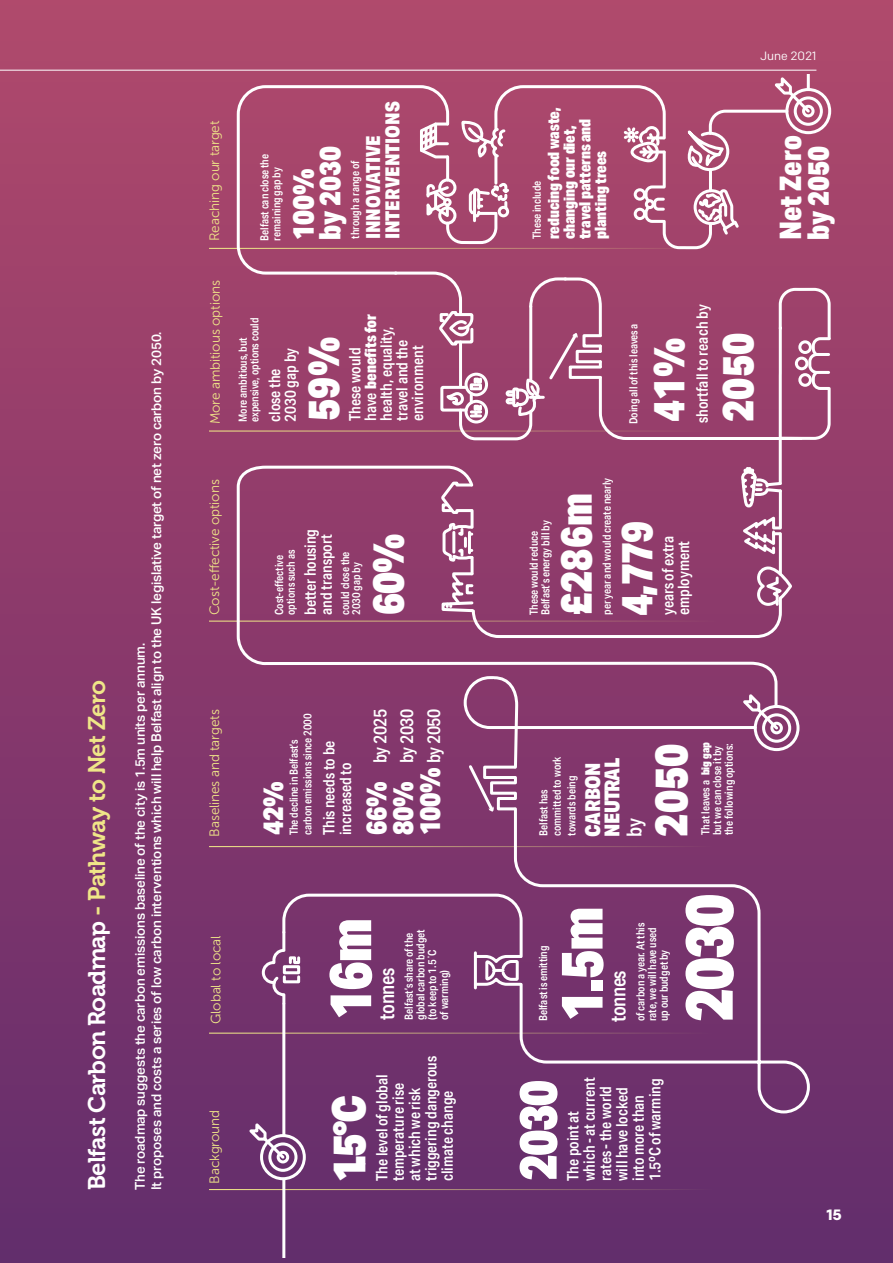
<style>
.page{position:relative;width:893px;height:1263px;background:#fff}
.page>*{position:absolute;margin:0;border:0;box-sizing:border-box;transform-origin:0 0}
.t1{font:900 66.45px "Aktiv Grotesk Cd Trial";color:#fff}
.t2{font:900 58.8px "Aktiv Grotesk Cd Trial";color:#fff}
.t3{font:900 52.2px "Aktiv Grotesk Cd Trial";color:#fff}
.t4{font:900 46.05px "Aktiv Grotesk Cd Trial";color:#fff}
.t5{font:900 43.95px/69px "Aktiv Grotesk Cd Trial";letter-spacing:.01em;color:#fff}
.t6{font:900 29.7px/26.5px "Aktiv Grotesk Cd Trial";color:#fff}
.t7{font:900 28.65px "Aktiv Grotesk Cd Trial";color:#fff}
.t8{font:900 28.35px "Aktiv Grotesk Cd Trial";color:#fff}
.t9{font:24px "Museo 700";letter-spacing:-.03em;color:#fff}
.t10{font:500 20.55px "Aktiv Grotesk Cd Trial";letter-spacing:-.02em;color:#fff}
.t11{font:900 20.55px/19.6px "Aktiv Grotesk Cd Trial";letter-spacing:-.02em;color:#fff}
.t12{font:900 19.35px/19.4px "Aktiv Grotesk Cd Trial";color:#fff}
.t13{font:500 18.15px/26.8px "Aktiv Grotesk Cd Trial";letter-spacing:-.02em;color:#fff;text-align:justify}
.t14{font:500 15.75px/16.4px "Aktiv Grotesk Cd Trial";letter-spacing:-.005em;color:#fff}
.t15{font:900 15.75px/15.8px "Aktiv Grotesk Cd Trial";letter-spacing:-.005em;color:#fff}
.t16{font:700 15px "Colfax";color:#fff}
.t17{font:13.65px "Museo Sans 300";letter-spacing:-.01em;color:#efe688}
.t18{font:500 13.5px/16.5px "Aktiv Grotesk";letter-spacing:-.01em;color:#fff}
.t19{font:12px "Colfax";color:#fff}
.t20{font:500 11.25px/11.7px "Aktiv Grotesk Cd Trial";letter-spacing:-.005em;color:#fff}
.s1{color:#efe688}
.s2{font-weight:900}
.s3{font-weight:900;font-size:28.65px}
</style>
<div class="page">
<div style="left:0;top:0;width:893px;height:1263px;background:linear-gradient(to bottom,#b1496b,#632c6c)"></div>
<hr style="left:209px;top:1189px;width:549px;height:1px;background:#efe688">
<hr style="left:209px;top:1032px;width:549px;height:2px;background:#efe688">
<hr style="left:209px;top:846px;width:549px;height:1px;background:#efe688">
<hr style="left:209px;top:621px;width:556px;height:1px;background:#efe688">
<hr style="left:209px;top:430px;width:549px;height:2px;background:#efe688">
<hr style="left:209px;top:248px;width:549px;height:1px;background:#efe688">
<hr style="left:282px;top:1179px;width:3px;height:78px;background:#fff">
<hr style="left:282px;top:1004px;width:3px;height:131px;background:#fff">
<svg style="left:512px;top:806px;width:299px;height:309px;background:#793870"></svg>
<div style="left:237px;top:639px;width:238px;height:28px;background:#8a396b"></div>
<svg style="left:260px;top:892px;width:264px;height:114px;background:#804176"></svg>
<hr style="left:474px;top:953px;width:3px;height:35px;background:#fff">
<div style="left:260px;top:1134px;width:46px;height:46px;border:3px solid #fff;border-radius:50%"></div>
<div style="left:268px;top:1142px;width:29px;height:30px;border:3px solid #fff;border-radius:50%"></div>
<div style="left:277px;top:1151px;width:12px;height:12px;border:3px solid #fff;border-radius:50%"></div>
<svg style="left:244px;top:1122px;width:43px;height:39px"></svg>
<hr style="left:807px;top:74px;width:3px;height:16px;background:#fff">
<div style="left:754px;top:705px;width:45px;height:46px;border:3px solid #fff;border-radius:50%"></div>
<div style="left:762px;top:713px;width:29px;height:30px;border:3px solid #fff;border-radius:50%"></div>
<div style="left:770px;top:722px;width:13px;height:12px;border:3px solid #fff;border-radius:50%"></div>
<div style="left:263px;top:660px;width:518px;height:154px;background:#84376c"></div>
<svg style="left:237px;top:76px;width:595px;height:563px;background:#a14c74"></svg>
<div style="left:795px;top:357px;width:13px;height:13px;border:3px solid #fff;border-radius:50%"></div>
<hr style="left:0;top:70px;width:816px;height:1px;background:#fff">
<h3 class="t9" style="left:84px;top:1190px;width:511px;rotate:-90deg">Belfast Carbon Roadmap <span class="s1">- Pathway to Net Zero</span></h3>
<p class="t18" style="left:132px;top:1190px;width:860px;rotate:-90deg">The roadmap suggests the carbon emissions baseline of the city is 1.5m units per annum.<br>It proposes and costs a series of low carbon interventions which will help Belfast align to the UK legislative target of net zero carbon by 2050.</p>
<p class="t19" style="left:760px;top:48px;width:58px">June 2021</p>
<p class="t17" style="left:207px;top:241px;width:122px;rotate:-90deg">Reaching our target</p>
<h3 class="t12" style="left:363px;top:239px;width:139px;rotate:-90deg">INNOVATIVE<br>INTERVENTIONS</h3>
<h3 class="t6" style="left:290px;top:240px;width:96px;rotate:-90deg">100% by 2030</h3>
<p class="t20" style="left:259px;top:241px;width:88px;rotate:-90deg">Belfast can close the remaining gap by</p>
<p class="t20" style="left:349px;top:239px;width:80px;rotate:-90deg">through a range of</p>
<h3 class="t15" style="left:545px;top:239px;width:133px;rotate:-90deg">reducing food waste, changing our diet, travel patterns and planting trees</h3>
<p class="t20" style="left:531px;top:239px;width:60px;rotate:-90deg">These include</p>
<p class="t17" style="left:208px;top:424px;width:146px;rotate:-90deg">More ambitious options</p>
<h3 class="t14" style="left:347px;top:421px;width:108px;line-height:15.8px;rotate:-90deg">These would<br>have <span class="s2">benefits for </span>health, equality, travel and the environment</h3>
<p class="t20" style="left:237px;top:422px;width:106px;rotate:-90deg">More ambitious, but expensive, options could</p>
<p class="t20" style="left:627px;top:424px;width:102px;rotate:-90deg">Doing all of this leaves a</p>
<h3 class="t5" style="left:288px;top:421px;width:86px;rotate:-90deg">59%</h3>
<h3 class="t14" style="left:267px;top:422px;width:76px;line-height:15.8px;rotate:-90deg">close the<br>2030 gap by</h3>
<h3 class="t14" style="left:694px;top:423px;width:120px;rotate:-90deg">shortfall to reach by</h3>
<h3 class="t5" style="left:634px;top:422px;width:91px;rotate:-90deg">41%<br>2050</h3>
<h3 class="t6" style="left:776px;top:240px;width:106px;line-height:27.5px;rotate:-90deg">Net Zero by 2050</h3>
<p class="t17" style="left:207px;top:615px;width:138px;rotate:-90deg">Cost-effective options</p>
<h3 class="t14" style="left:302px;top:615px;width:88px;line-height:15.8px;rotate:-90deg">better housing and transport</h3>
<p class="t20" style="left:273px;top:615px;width:67px;rotate:-90deg">Cost-effective options such as</p>
<p class="t20" style="left:339px;top:615px;width:65px;line-height:11.2px;rotate:-90deg">could close the<br>2030 gap by</p>
<h3 class="t5" style="left:353px;top:615px;width:83px;rotate:-90deg">60%</h3>
<p class="t20" style="left:528px;top:615px;width:96px;rotate:-90deg">These would reduce<br>Belfast’s energy bill by</p>
<p class="t20" style="left:601px;top:615px;width:139px;rotate:-90deg">per year and would create nearly</p>
<h3 class="t5" style="left:545px;top:616px;width:125px;line-height:60.6px;rotate:-90deg">£286m<br>4,779</h3>
<h3 class="t14" style="left:660px;top:615px;width:81px;line-height:15.8px;rotate:-90deg">years of extra employment</h3>
<p class="t17" style="left:207px;top:837px;width:129px;rotate:-90deg">Baselines and targets</p>
<p class="t17" style="left:208px;top:1024px;width:90px;rotate:-90deg">Global to local</p>
<p class="t17" style="left:207px;top:1183px;width:75px;rotate:-90deg">Background</p>
<p class="t20" style="left:287px;top:835px;width:123px;line-height:13.5px;rotate:-90deg">The decline in Belfast’s carbon emissions since 2000</p>
<h3 class="t8" style="left:255px;top:835px;width:56px;rotate:-90deg">42%</h3>
<h3 class="t14" style="left:321px;top:835px;width:96px;rotate:-90deg">This needs to be increased to</h3>
<h3 class="t13" style="left:366px;top:835px;width:128px;text-indent:72px;rotate:-90deg">by 2025<br><span class="s3">80%</span> by 2030<br><span class="s3">100%</span> by 2050</h3>
<h3 class="t7" style="left:358px;top:835px;width:56px;rotate:-90deg">66%</h3>
<h2 class="t2" style="left:312px;top:1019px;width:103px;rotate:-90deg">16m</h2>
<h3 class="t10" style="left:374px;top:1019px;width:53px;rotate:-90deg">tonnes</h3>
<p class="t20" style="left:403px;top:1020px;width:92px;rotate:-90deg">Belfast’s share of the global carbon budget (to keep to 1.5 <sup>°</sup>C<br>of warming)</p>
<h3 class="t4" style="left:319px;top:1182px;width:88px;rotate:-90deg">1.5°C</h3>
<h3 class="t14" style="left:373px;top:1181px;width:127px;rotate:-90deg">The level of global temperature rise<br>at which we risk triggering dangerous climate change</h3>
<p class="t20" style="left:536px;top:836px;width:81px;line-height:13.5px;rotate:-90deg">Belfast has committed to work</p>
<h3 class="t11" style="left:582px;top:837px;width:80px;rotate:-90deg">CARBON<br>NEUTRAL</h3>
<p class="t20" style="left:565px;top:836px;width:61px;rotate:-90deg">towards being</p>
<h3 class="t10" style="left:622px;top:837px;width:20px;rotate:-90deg">by</h3>
<h3 class="t4" style="left:642px;top:837px;width:94px;rotate:-90deg">2050</h3>
<p class="t20" style="left:699px;top:835px;width:94px;rotate:-90deg">That leaves a <span class="s2">big gap </span>but we can close it by the following options:</p>
<p class="t20" style="left:537px;top:1021px;width:77px;rotate:-90deg">Belfast is emitting</p>
<h2 class="t2" style="left:544px;top:1021px;width:116px;rotate:-90deg">1.5m</h2>
<h3 class="t10" style="left:606px;top:1022px;width:53px;rotate:-90deg">tonnes</h3>
<p class="t20" style="left:634px;top:1021px;width:100px;rotate:-90deg">of carbon a year. At this rate, we will have used up our budget by</p>
<h1 class="t1" style="left:666px;top:1022px;width:130px;rotate:-90deg">2030</h1>
<h3 class="t3" style="left:504px;top:1181px;width:102px;rotate:-90deg">2030</h3>
<h3 class="t14" style="left:565px;top:1181px;width:105px;rotate:-90deg">The point at which - at current rates - the world will have locked into more than<br>1.5ºC of warming</h3>
<h3 class="t16" style="left:826px;top:1206px;width:17px">15</h3>
</div>
